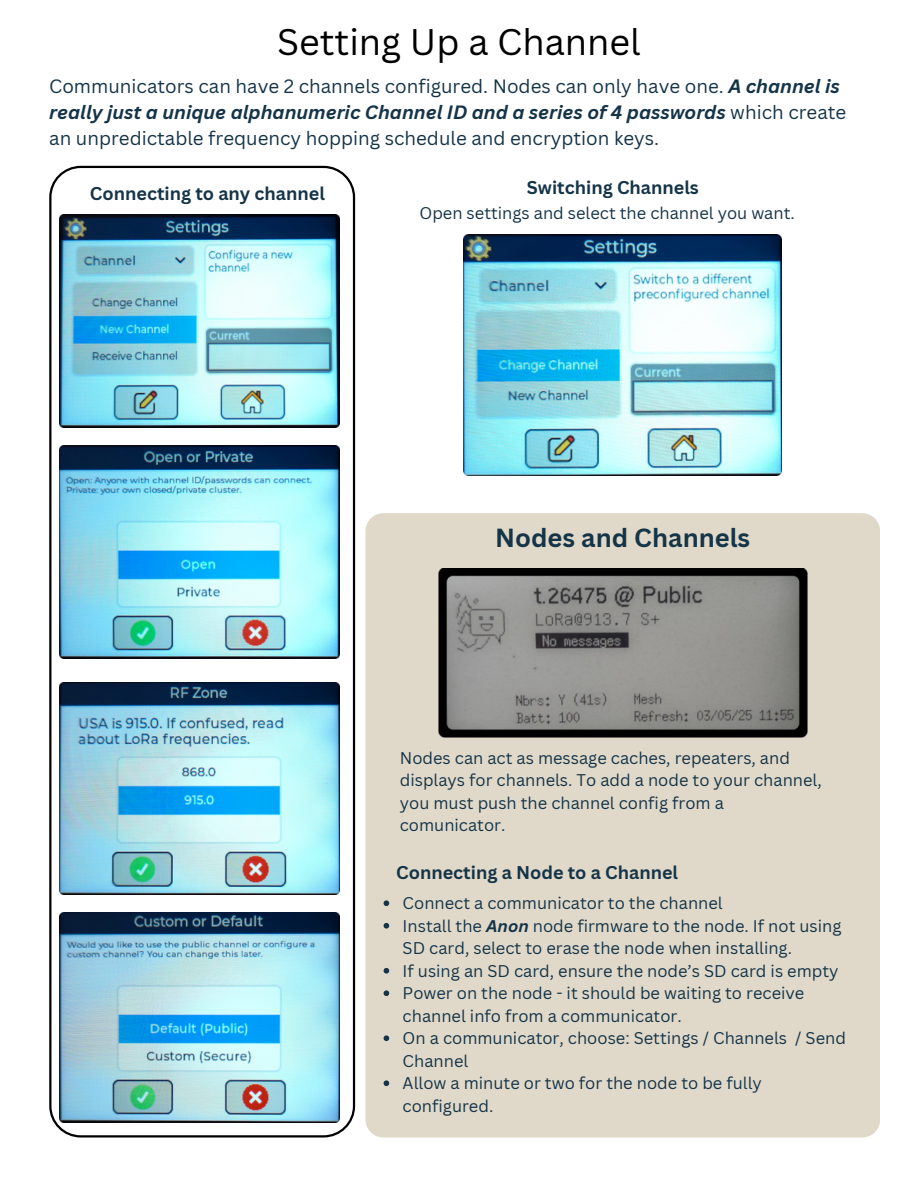
<style>
.page{position:relative;width:918px;height:1188px;background:#fff}
.page>*{position:absolute;margin:0;border:0;box-sizing:border-box;transform-origin:0 0}
.t1{font:36px "Canva Sans";color:#000}
.t2{font:700 25.5px "Canva Sans";color:#153448}
.t3{font:18.75px/25.8px "Canva Sans";color:#153448}
.t4{font:700 18px "Canva Sans";color:#153448}
.t5{font:16.5px/22.5px "Canva Sans";color:#153448}
.s1{font-weight:700;font-style:italic}
</style>
<div class="page">
<svg style="left:49px;top:166px;width:306px;height:972px"></svg>
<img style="left:60px;top:214px;width:280px;height:213px">
<img style="left:60px;top:446px;width:280px;height:212px">
<img style="left:60px;top:683px;width:280px;height:211px">
<img style="left:60px;top:912px;width:280px;height:210px">
<img style="left:463px;top:235px;width:319px;height:240px">
<div style="left:365px;top:513px;width:515px;height:625px;background:#e0d9c9;border-radius:18px"></div>
<img style="left:438px;top:569px;width:369px;height:169px">
<svg style="left:384px;top:900px;width:5px;height:6px"></svg>
<svg style="left:384px;top:923px;width:5px;height:6px"></svg>
<svg style="left:384px;top:968px;width:5px;height:6px"></svg>
<svg style="left:384px;top:990px;width:5px;height:6px"></svg>
<svg style="left:384px;top:1035px;width:5px;height:6px"></svg>
<svg style="left:384px;top:1080px;width:5px;height:6px"></svg>
<h1 class="t1" style="left:277px;top:17px;width:365px">Setting Up a Channel</h1>
<p class="t3" style="left:49px;top:73px;width:799px">Communicators can have 2 channels configured. Nodes can only have one. <span class="s1">A channel is really just a unique alphanumeric Channel ID and a series of 4 passwords</span> which create an unpredictable frequency hopping schedule and encryption keys.</p>
<h4 class="t4" style="left:90px;top:181px;width:236px">Connecting to any channel</h4>
<h3 class="t4" style="left:527px;top:174px;width:173px">Switching Channels</h3>
<p class="t5" style="left:419px;top:201px;width:377px">Open settings and select the channel you want.</p>
<p class="t2" style="left:495px;top:520px;width:256px">Nodes and Channels</p>
<h3 class="t5" style="left:400px;top:746px;width:424px">Nodes can act as message caches, repeaters, and displays for channels. To add a node to your channel, you must push the channel config from a comunicator.</h3>
<p class="t4" style="left:396px;top:860px;width:283px">Connecting a Node to a Channel</p>
<p class="t5" style="left:403px;top:892px;width:322px">Connect a communicator to the channel</p>
<h3 class="t5" style="left:403px;top:914px;width:440px">Install the <span class="s1">Anon</span> node firmware to the node. If not using<br>SD card, select to erase the node when installing.</h3>
<p class="t5" style="left:403px;top:959px;width:437px">If using an SD card, ensure the node’s SD card is empty</p>
<p class="t5" style="left:403px;top:982px;width:403px">Power on the node - it should be waiting to receive channel info from a communicator.</p>
<h2 class="t5" style="left:403px;top:1027px;width:445px">On a communicator, choose: Settings / Channels / Send<br>Channel</h2>
<p class="t5" style="left:403px;top:1072px;width:361px">Allow a minute or two for the node to be fully configured.</p>
</div>
